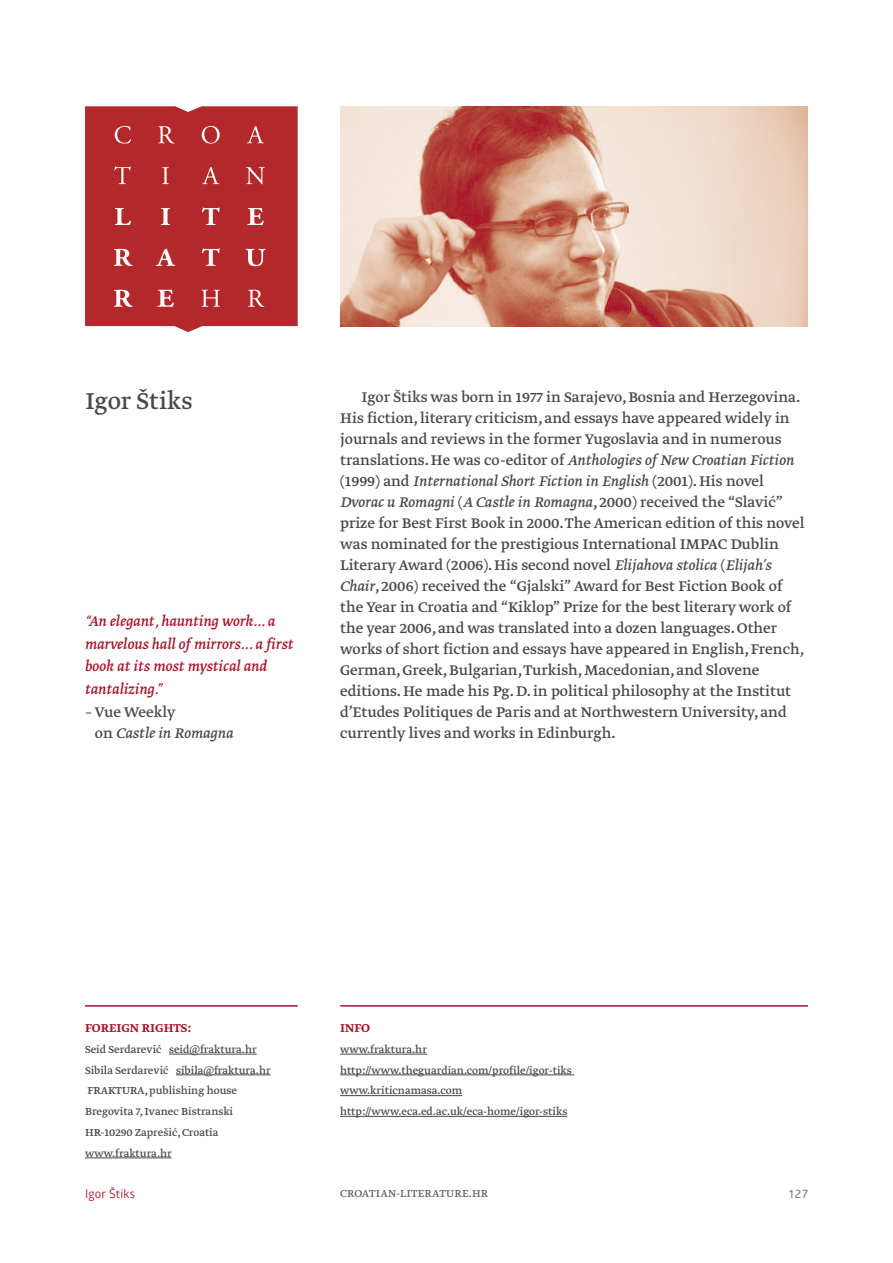
<style>
.page{position:relative;width:893px;height:1263px;background:#fff}
.page>*{position:absolute;margin:0;border:0;box-sizing:border-box;transform-origin:0 0}
.t1{font:27px "Greta Text Pro";letter-spacing:-.01em;color:#484848}
.t2{font:16.5px/21px "Greta Text Pro Regular Plus";color:#484848}
.t3{font:italic 16.5px/21px "Greta Text Pro";color:#484848}
.t4{font:16.5px/22.5px "Greta Text Pro Italic Plus";color:#a9132a}
.t5{font:500 13.5px "Greta Text Pro";color:#a9132a}
.t6{font:12px/20.7px "Greta Text Pro Regular Plus";color:#484848}
.t7{font:12px "Greta Text Pro";letter-spacing:.015em;color:#636363}
.t8{font:12px "Glober";letter-spacing:.01em;color:#a9132a}
.t9{font:12px "Glober";color:#636363}
.s1{font-family:"Greta Text Pro Regular Plus";font-style:normal}
.s2{font-family:"Greta Text Pro";font-style:italic}
</style>
<div class="page">
<img style="left:340px;top:106px;width:468px;height:220px">
<div style="left:85px;top:106px;width:213px;height:226px;background:#b3282a"></div>
<svg style="left:115px;top:126px;width:16px;height:18px"></svg>
<svg style="left:158px;top:126px;width:17px;height:17px"></svg>
<svg style="left:202px;top:126px;width:18px;height:18px"></svg>
<svg style="left:247px;top:126px;width:17px;height:17px"></svg>
<svg style="left:114px;top:166px;width:17px;height:18px"></svg>
<svg style="left:162px;top:167px;width:7px;height:17px"></svg>
<svg style="left:202px;top:167px;width:17px;height:17px"></svg>
<svg style="left:246px;top:167px;width:19px;height:17px"></svg>
<svg style="left:115px;top:208px;width:16px;height:17px"></svg>
<svg style="left:161px;top:208px;width:9px;height:17px"></svg>
<svg style="left:202px;top:207px;width:18px;height:18px"></svg>
<svg style="left:247px;top:208px;width:17px;height:17px"></svg>
<svg style="left:114px;top:249px;width:19px;height:17px"></svg>
<svg style="left:156px;top:249px;width:19px;height:17px"></svg>
<svg style="left:202px;top:248px;width:18px;height:18px"></svg>
<svg style="left:246px;top:249px;width:20px;height:17px"></svg>
<svg style="left:114px;top:290px;width:19px;height:17px"></svg>
<svg style="left:157px;top:290px;width:17px;height:17px"></svg>
<svg style="left:201px;top:290px;width:19px;height:17px"></svg>
<svg style="left:248px;top:290px;width:17px;height:17px"></svg>
<hr style="left:85px;top:1005px;width:213px;height:2px;background:#a9132a">
<hr style="left:169px;top:1054px;width:88px;height:1px;background:#484848">
<hr style="left:176px;top:1074px;width:95px;height:1px;background:#484848">
<hr style="left:85px;top:1157px;width:87px;height:1px;background:#484848">
<hr style="left:340px;top:1005px;width:468px;height:2px;background:#a9132a">
<hr style="left:340px;top:1054px;width:87px;height:1px;background:#484848">
<hr style="left:340px;top:1074px;width:234px;height:1px;background:#484848">
<hr style="left:340px;top:1095px;width:122px;height:1px;background:#484848">
<hr style="left:340px;top:1116px;width:227px;height:1px;background:#484848">
<h1 class="t1" style="left:85px;top:384px;width:109px">Igor Štiks</h1>
<p class="t4" style="left:85px;top:610px;width:210px">“An elegant, haunting work... a marvelous hall of mirrors... a first book at its most mystical and tantalizing.”</p>
<p class="t2" style="left:85px;top:702px;width:92px">– Vue Weekly</p>
<p class="t3" style="left:95px;top:723px;width:140px"><span class="s1">on</span> Castle in Romagna</p>
<p class="t2" style="left:340px;top:387px;width:462px;text-indent:21px">Igor Štiks was born in 1977 in Sarajevo, Bosnia and Herzegovina.<br>His fiction, literary criticism, and essays have appeared widely in journals and reviews in the former Yugoslavia and in numerous</p>
<p class="t3" style="left:340px;top:450px;width:456px"><span class="s1">translations. He was co-editor of</span> Anthologies of New Croatian Fiction <span class="s1">(1999) and</span> International Short Fiction in English <span class="s1">(2001). His novel<br></span>Dvorac u Romagni <span class="s1">(</span>A Castle in Romagna<span class="s1">, 2000) received the “Slavić”</span></p>
<p class="t2" style="left:340px;top:513px;width:466px">prize for Best First Book in 2000. The American edition of this novel was nominated for the prestigious International IMPAC Dublin Literary Award (2006). His second novel <span class="s2">Elijahova stolica</span> (<span class="s2">Elijah’s Chair</span>, 2006) received the “Gjalski” Award for Best Fiction Book of the Year in Croatia and “Kiklop” Prize for the best literary work of the year 2006, and was translated into a dozen languages. Other works of short fiction and essays have appeared in English, French, German, Greek, Bulgarian, Turkish, Macedonian, and Slovene editions. He made his Pg. D. in political philosophy at the Institut d’Etudes Politiques de Paris and at Northwestern University, and currently lives and works in Edinburgh.</p>
<p class="t5" style="left:85px;top:1019px;width:108px">FOREIGN RIGHTS:</p>
<p class="t6" style="left:85px;top:1039px;width:187px">Seid Serdarević seid@fraktura.hr<br>Sibila Serdarević sibila@fraktura.hr<br>FRAKTURA, publishing house<br>Bregovita 7, Ivanec Bistranski<br>HR-10290 Zaprešić, Croatia www.fraktura.hr</p>
<p class="t5" style="left:340px;top:1019px;width:31px">INFO</p>
<p class="t6" style="left:340px;top:1039px;width:233px">www.fraktura.hr http://www.theguardian.com/profile/igor-tiks www.kriticnamasa.com http://www.eca.ed.ac.uk/eca-home/igor-stiks</p>
<p class="t8" style="left:85px;top:1185px;width:52px">Igor Štiks</p>
<p class="t7" style="left:340px;top:1186px;width:150px">CROATIAN-LITERATURE.HR</p>
<p class="t9" style="left:789px;top:1185px;width:21px">127</p>
</div>
